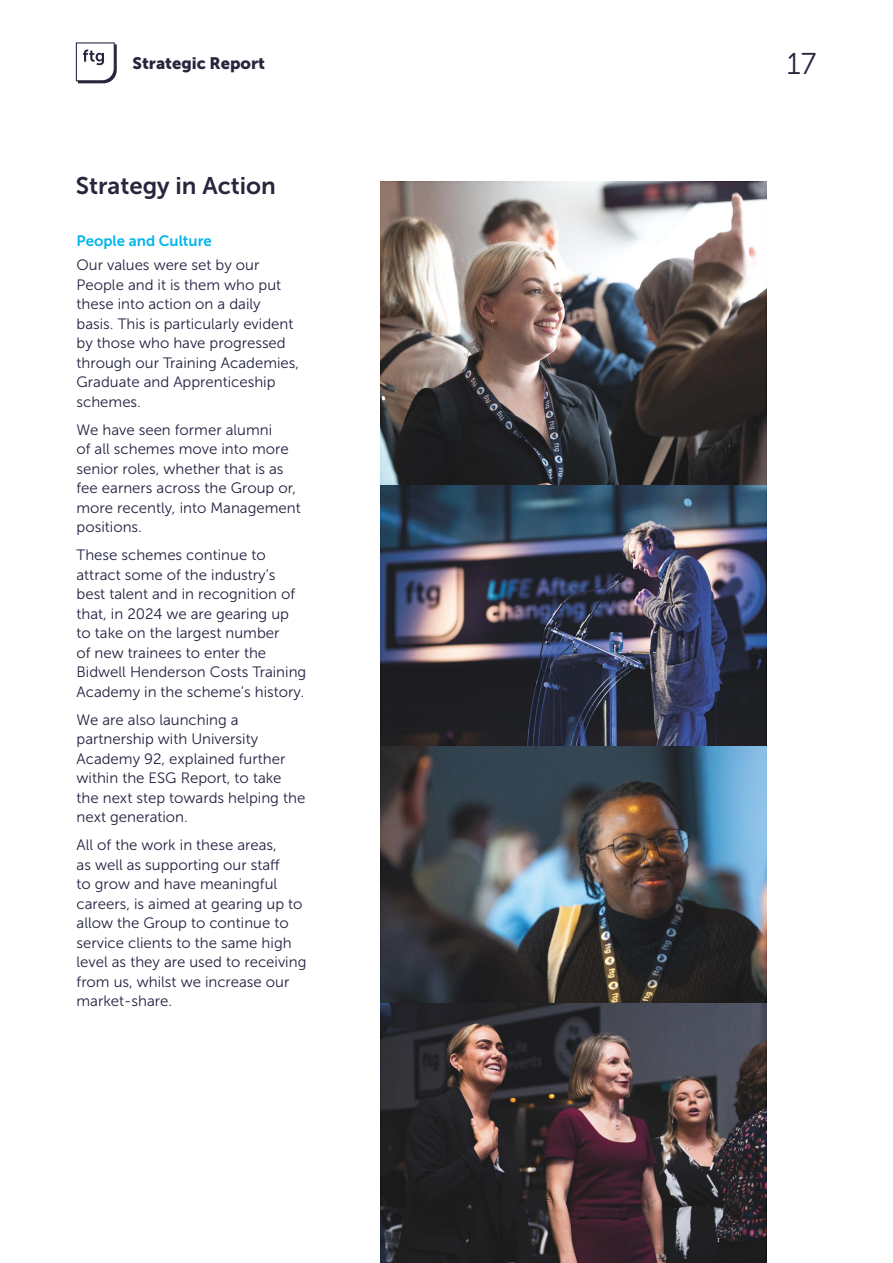
<style>
.page{position:relative;width:893px;height:1263px;background:#fff}
.page>*{position:absolute;margin:0;border:0;box-sizing:border-box;transform-origin:0 0}
.t1{font:30px "Museo Sans 300";color:#29253d}
.t2{font:24px "Museo Sans 700";color:#29253d}
.t3{font:16.5px "Museo Sans 900";color:#29253d}
.t4{font:15px/19.5px "Museo Sans 300";color:#212240}
.t5{font:15px "Museo Sans 700";color:#00b6ed}
</style>
<div class="page">
<img style="left:380px;top:182px;width:386px;height:1081px">
<svg style="left:76px;top:42px;width:41px;height:41px"></svg>
<p class="t3" style="left:133px;top:54px;width:134px">Strategic Report</p>
<h1 class="t1" style="left:787px;top:48px;width:31px">17</h1>
<h2 class="t2" style="left:76px;top:172px;width:202px">Strategy in Action</h2>
<p class="t5" style="left:77px;top:233px;width:137px">People and Culture</p>
<p class="t4" style="left:77px;top:255px;width:224px">Our values were set by our<br>People and it is them who put these into action on a daily basis. This is particularly evident by those who have progressed through our Training Academies,<br>Graduate and Apprenticeship schemes.</p>
<p class="t4" style="left:77px;top:420px;width:226px">We have seen former alumni<br>of all schemes move into more senior roles, whether that is as fee earners across the Group or, more recently, into Management positions.</p>
<p class="t4" style="left:77px;top:545px;width:231px">These schemes continue to attract some of the industry’s best talent and in recognition of that, in 2024 we are gearing up to take on the largest number<br>of new trainees to enter the<br>Bidwell Henderson Costs Training<br>Academy in the scheme’s history.</p>
<p class="t4" style="left:77px;top:710px;width:230px">We are also launching a partnership with University<br>Academy 92, explained further within the ESG Report, to take the next step towards helping the next generation.</p>
<p class="t4" style="left:77px;top:835px;width:231px">All of the work in these areas,<br>as well as supporting our staff<br>to grow and have meaningful careers, is aimed at gearing up to allow the Group to continue to service clients to the same high level as they are used to receiving from us, whilst we increase our market-share.</p>
</div>
